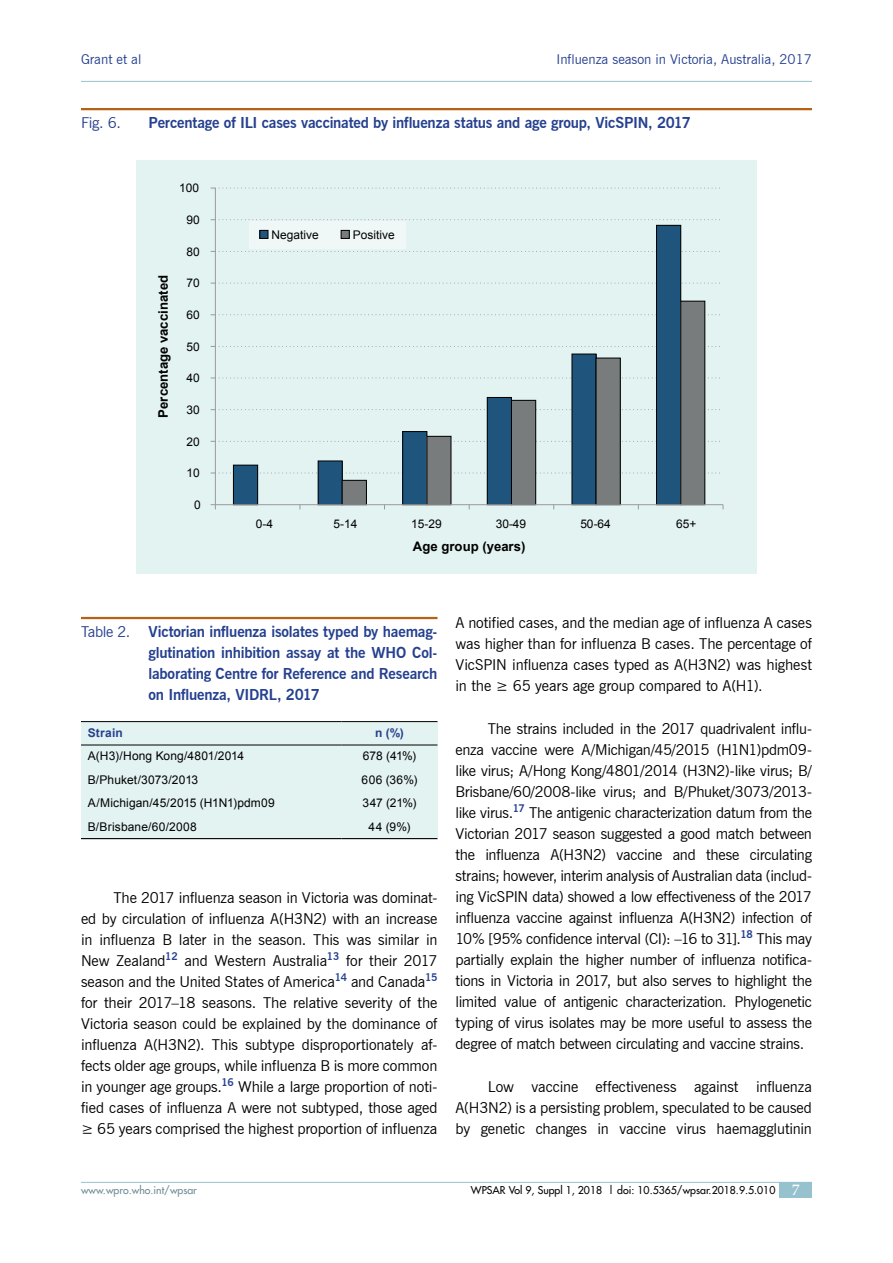
<style>
.page{position:relative;width:893px;height:1263px;background:#fff}
.page>*{position:absolute;margin:0;border:0;box-sizing:border-box;transform-origin:0 0}
.t1{font:15px/21px "News Gothic BT";letter-spacing:-.01em;color:#000;text-align:justify}
.t2{font:700 15px/21px "News Gothic BT";letter-spacing:-.01em;color:#25408f;text-align:justify}
.t3{font:15px "News Gothic BT";color:#25408f}
.t4{font:13.5px "News Gothic BT";color:#25408f}
.t5{font:700 13.2px "Arial";color:#000}
.t6{font:12px "Arial";letter-spacing:.005em;color:#000}
.t7{font:700 12px "Arial";letter-spacing:.015em;color:#25408f}
.t8{font:10.5px "Futura LT";color:#000}
.t9{font:10.5px "Futura LT";color:#6b8c93}
.s1{font-weight:400}
.s2{font-family:"Palatino";font-size:15px;color:#fff}
</style>
<div class="page">
<hr style="left:81px;top:1182px;width:731px;height:1px;background:#96c2cd">
<div style="left:780px;top:1182px;width:32px;height:15px;background:#96c2cd"></div>
<hr style="left:81px;top:81px;width:731px;height:1px;background:#96c2cd">
<hr style="left:81px;top:108px;width:731px;height:2px;background:#b66113">
<div style="left:136px;top:160px;width:621px;height:414px;background:#e3f3f1"></div>
<div style="left:233px;top:465px;width:25px;height:40px;background:#1f557d"></div>
<div style="left:233px;top:465px;width:25px;height:40px;border:1px solid #000"></div>
<div style="left:318px;top:461px;width:24px;height:44px;background:#1f557d"></div>
<div style="left:318px;top:461px;width:24px;height:44px;border:1px solid #000"></div>
<div style="left:403px;top:432px;width:24px;height:73px;background:#1f557d"></div>
<div style="left:403px;top:431px;width:24px;height:74px;border:1px solid #000"></div>
<div style="left:487px;top:397px;width:24px;height:108px;background:#1f557d"></div>
<div style="left:487px;top:397px;width:25px;height:108px;border:1px solid #000"></div>
<div style="left:572px;top:354px;width:24px;height:151px;background:#1f557d"></div>
<div style="left:572px;top:354px;width:24px;height:151px;border:1px solid #000"></div>
<div style="left:656px;top:225px;width:25px;height:280px;background:#1f557d"></div>
<div style="left:656px;top:225px;width:25px;height:280px;border:1px solid #000"></div>
<div style="left:342px;top:480px;width:24px;height:25px;background:#787c7d"></div>
<div style="left:342px;top:480px;width:25px;height:25px;border:1px solid #000"></div>
<div style="left:427px;top:436px;width:24px;height:69px;background:#787c7d"></div>
<div style="left:511px;top:400px;width:25px;height:105px;background:#787c7d"></div>
<div style="left:511px;top:400px;width:25px;height:105px;border:1px solid #000"></div>
<div style="left:596px;top:358px;width:24px;height:147px;background:#787c7d"></div>
<div style="left:596px;top:358px;width:24px;height:147px;border:1px solid #000"></div>
<div style="left:681px;top:301px;width:24px;height:204px;background:#787c7d"></div>
<div style="left:681px;top:301px;width:24px;height:204px;border:1px solid #000"></div>
<hr style="left:215px;top:188px;width:1px;height:317px;background:#989a9d">
<svg style="left:211px;top:188px;width:509px;height:1px"></svg>
<svg style="left:211px;top:219px;width:509px;height:1px"></svg>
<svg style="left:211px;top:251px;width:509px;height:1px"></svg>
<svg style="left:211px;top:283px;width:509px;height:1px"></svg>
<svg style="left:211px;top:314px;width:509px;height:1px"></svg>
<svg style="left:211px;top:346px;width:509px;height:1px"></svg>
<svg style="left:211px;top:377px;width:509px;height:1px"></svg>
<svg style="left:211px;top:409px;width:509px;height:1px"></svg>
<svg style="left:211px;top:441px;width:509px;height:1px"></svg>
<svg style="left:211px;top:472px;width:509px;height:1px"></svg>
<hr style="left:215px;top:504px;width:508px;height:1px;background:#989a9d">
<svg style="left:211px;top:504px;width:5px;height:5px"></svg>
<div style="left:249px;top:222px;width:156px;height:27px;background:#f0f8f7"></div>
<div style="left:260px;top:230px;width:8px;height:8px;background:#1f557d"></div>
<div style="left:260px;top:230px;width:8px;height:9px;border:1px solid #000"></div>
<div style="left:341px;top:230px;width:8px;height:8px;background:#787c7d"></div>
<div style="left:341px;top:230px;width:8px;height:9px;border:1px solid #000"></div>
<hr style="left:81px;top:617px;width:356px;height:2px;background:#b66113">
<div style="left:81px;top:721px;width:356px;height:118px;background:#e3f3f1"></div>
<hr style="left:81px;top:838px;width:260px;height:1px;background:#000">
<hr style="left:341px;top:838px;width:96px;height:1px;background:#000">
<hr style="left:81px;top:721px;width:260px;height:1px;background:#000">
<hr style="left:341px;top:721px;width:96px;height:1px;background:#000">
<hr style="left:81px;top:745px;width:260px;height:1px;background:#000">
<hr style="left:341px;top:745px;width:96px;height:1px;background:#000">
<p class="t4" style="left:81px;top:51px;width:62px">Grant et al</p>
<p class="t4" style="left:557px;top:51px;width:257px">Influenza season in Victoria, Australia, 2017</p>
<p class="t3" style="left:81px;top:114px;width:42px">Fig. 6.</p>
<p class="t2" style="left:149px;top:112px;width:544px">Percentage of ILI cases vaccinated by influenza status and age group, VicSPIN, 2017</p>
<p class="t6" style="left:179px;top:180px;width:22px">100</p>
<p class="t5" style="left:154px;top:418px;width:144px;rotate:-90deg">Percentage vaccinated</p>
<p class="t6" style="left:187px;top:212px;width:15px">90</p>
<p class="t6" style="left:187px;top:244px;width:15px">80</p>
<p class="t6" style="left:187px;top:275px;width:15px">70</p>
<p class="t6" style="left:187px;top:307px;width:15px">60</p>
<p class="t6" style="left:187px;top:339px;width:15px">50</p>
<p class="t6" style="left:187px;top:370px;width:15px">40</p>
<p class="t6" style="left:187px;top:402px;width:15px">30</p>
<p class="t6" style="left:187px;top:434px;width:15px">20</p>
<p class="t6" style="left:187px;top:465px;width:15px">10</p>
<p class="t6" style="left:194px;top:497px;width:8px">0</p>
<p class="t6" style="left:272px;top:227px;width:49px">Negative</p>
<p class="t6" style="left:353px;top:227px;width:43px">Positive</p>
<p class="t6" style="left:256px;top:516px;width:19px">0-4</p>
<p class="t6" style="left:333px;top:516px;width:25px">5-14</p>
<p class="t6" style="left:411px;top:516px;width:32px">15-29</p>
<p class="t6" style="left:496px;top:516px;width:32px">30-49</p>
<p class="t6" style="left:580px;top:516px;width:32px">50-64</p>
<p class="t6" style="left:676px;top:516px;width:22px">65+</p>
<p class="t5" style="left:413px;top:537px;width:114px">Age group (years)</p>
<p class="t2" style="left:148px;top:621px;width:290px;text-indent:-68px"><span class="s1">Table 2.</span> Victorian influenza isolates typed by haemag&shy;glutination inhibition assay at the WHO Col&shy;laborating Centre for Reference and Research on Influenza, VIDRL, 2017</p>
<p class="t7" style="left:88px;top:725px;width:37px">Strain</p>
<p class="t7" style="left:375px;top:725px;width:30px">n (%)</p>
<p class="t6" style="left:88px;top:748px;width:158px">A(H3)/Hong Kong/4801/2014</p>
<p class="t6" style="left:363px;top:748px;width:55px">678 (41%)</p>
<p class="t6" style="left:88px;top:772px;width:112px">B/Phuket/3073/2013</p>
<p class="t6" style="left:362px;top:772px;width:57px">606 (36%)</p>
<p class="t6" style="left:88px;top:795px;width:189px">A/Michigan/45/2015 (H1N1)pdm09</p>
<p class="t6" style="left:363px;top:795px;width:55px">347 (21%)</p>
<p class="t6" style="left:88px;top:819px;width:111px">B/Brisbane/60/2008</p>
<p class="t6" style="left:369px;top:819px;width:43px">44 (9%)</p>
<p class="t1" style="left:81px;top:886px;width:358px;text-indent:32px">The 2017 influenza season in Victoria was dominat&shy;ed by circulation of influenza A(H3N2) with an increase in influenza B later in the season. This was similar in New Zealand<sup>12</sup> and Western Australia<sup>13</sup> for their 2017 season and the United States of America<sup>14</sup> and Canada<sup>15 </sup>for their 2017–18 seasons. The relative severity of the Victoria season could be explained by the dominance of influenza A(H3N2). This subtype disproportionately af&shy;fects older age groups, while influenza B is more common in younger age groups.<sup>16</sup> While a large proportion of noti&shy;fied cases of influenza A were not subtyped, those aged ≥ 65 years comprised the highest proportion of influenza</p>
<p class="t1" style="left:455px;top:612px;width:358px">A notified cases, and the median age of influenza A cases was higher than for influenza B cases. The percentage of VicSPIN influenza cases typed as A(H3N2) was highest in the ≥ 65 years age group compared to A(H1).</p>
<p class="t1" style="left:455px;top:718px;width:358px;text-indent:32px">The strains included in the 2017 quadrivalent influ&shy;enza vaccine were A/Michigan/45/2015 (H1N1)pdm09- like virus; A/Hong Kong/4801/2014 (H3N2)-like virus; B/ Brisbane/60/2008-like virus; and B/Phuket/3073/2013- like virus.<sup>17</sup> The antigenic characterization datum from the Victorian 2017 season suggested a good match between the influenza A(H3N2) vaccine and these circulating strains; however, interim analysis of Australian data (includ&shy;ing VicSPIN data) showed a low effectiveness of the 2017 influenza vaccine against influenza A(H3N2) infection of 10% [95% confidence interval (CI): –16 to 31].<sup>18</sup> This may partially explain the higher number of influenza notifica&shy;tions in Victoria in 2017, but also serves to highlight the limited value of antigenic characterization. Phylogenetic typing of virus isolates may be more useful to assess the degree of match between circulating and vaccine strains.</p>
<p class="t1" style="left:455px;top:1075px;width:358px;text-indent:32px">Low vaccine effectiveness against influenza A(H3N2) is a persisting problem, speculated to be caused by genetic changes in vaccine virus haemagglutinin</p>
<p class="t9" style="left:81px;top:1183px;width:117px">www.wpro.who.int/wpsar</p>
<p class="t8" style="left:471px;top:1184px;width:330px">WPSAR Vol 9, Suppl 1, 2018 | doi: 10.5365/wpsar.2018.9.5.010 <span class="s2">7</span></p>
</div>
